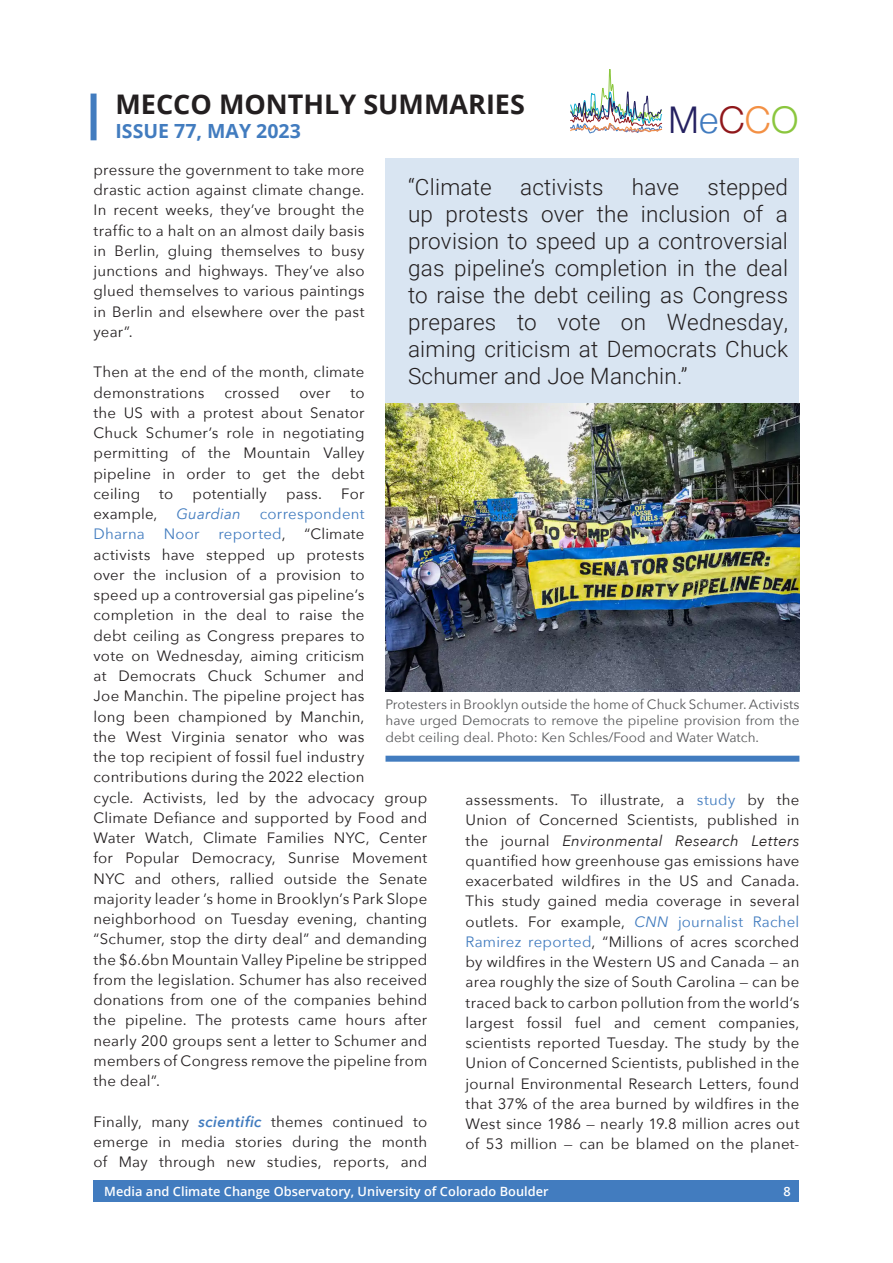
<style>
.page{position:relative;width:893px;height:1263px;background:#fff}
.page>*{position:absolute;margin:0;border:0;box-sizing:border-box;transform-origin:0 0}
.t1{font:300 36.9px "Helvetica Neue";letter-spacing:.01em;color:#252161}
.Page_Header_-_Black{font:700 27px "Open Sans";color:#231f20}
.Pull_Quote_Text{font:300 22.5px/27px "Roboto";letter-spacing:.01em;color:#231f20;text-align:justify}
.Blue_Text_-_Align_Le{font:700 19.5px "Open Sans";color:#427cbf}
.Page_Section_Title{font:15px/20.2px "Avenir Next";letter-spacing:.015em;color:#231f20;text-align:justify}
.Page_Section_Title-2{font:italic 15px "Avenir Next";letter-spacing:.01em;color:#427cbf}
.Pull_Quote_Text-2{font:13.5px/16.2px "Avenir Next";letter-spacing:.005em;color:#57585a;text-align:justify}
.t2{font:600 12.75px "Open Sans";letter-spacing:.005em;color:#fff}
.s1{color:#417bbf}
.s2{color:#90181b}
.s3{color:#f39044}
.s4{color:#8bc63e}
.s5{color:#427cbf}
.s6{font-weight:600;font-style:italic;color:#427cbf}
.s7{font-style:italic}
.s8{font-style:italic;color:#427cbf}
</style>
<div class="page">
<div style="left:91px;top:94px;width:6px;height:46px;background:#427cbf"></div>
<div style="left:94px;top:1180px;width:705px;height:21px;background:#427cbf"></div>
<img style="left:570px;top:69px;width:93px;height:64px">
<div style="left:386px;top:158px;width:413px;height:342px;background:#d9e5f2"></div>
<div style="left:386px;top:756px;width:413px;height:6px;background:#427cbf"></div>
<img style="left:386px;top:403px;width:413px;height:288px">
<p class="Page_Header_-_Black" style="left:116px;top:85px;width:411px">MECCO MONTHLY SUMMARIES</p>
<p class="Blue_Text_-_Align_Le" style="left:116px;top:117px;width:187px">ISSUE 77, MAY 2023</p>
<p class="t1" style="left:669px;top:90px;width:131px">M<span class="s1">e</span><span class="s2">C</span><span class="s3">C</span><span class="s4">O</span></p>
<p class="Page_Section_Title" style="left:94px;top:159px;width:272px">pressure the government to take more drastic action against climate change.<br>In recent weeks, they’ve brought the traffic to a halt on an almost daily basis in Berlin, gluing themselves to busy junctions and highways. They’ve also glued themselves to various paintings in Berlin and elsewhere over the past year”.</p>
<p class="Page_Section_Title" style="left:94px;top:361px;width:272px">Then at the end of the month, climate demonstrations</p>
<p class="Page_Section_Title" style="left:224px;top:382px;width:57px">crossed</p>
<p class="Page_Section_Title" style="left:300px;top:382px;width:32px">over</p>
<p class="Page_Section_Title" style="left:94px;top:382px;width:272px;text-indent:257px">to the US with a protest about Senator Chuck Schumer’s role in negotiating permitting of the Mountain Valley pipeline in order to get the debt ceiling</p>
<p class="Page_Section_Title" style="left:159px;top:483px;width:16px">to</p>
<p class="Page_Section_Title" style="left:193px;top:483px;width:76px">potentially</p>
<p class="Page_Section_Title" style="left:286px;top:483px;width:38px">pass.</p>
<p class="Page_Section_Title" style="left:341px;top:483px;width:25px">For</p>
<p class="Pull_Quote_Text" style="left:408px;top:173px;width:85px">“Climate</p>
<p class="Pull_Quote_Text" style="left:520px;top:173px;width:85px">activists</p>
<p class="Pull_Quote_Text" style="left:632px;top:173px;width:49px">have</p>
<p class="Pull_Quote_Text" style="left:408px;top:173px;width:382px;text-indent:299px">stepped up protests over the inclusion of a provision to speed up a controversial gas pipeline’s completion in the deal to raise the debt ceiling as Congress prepares to vote on Wednesday, aiming criticism at Democrats Chuck Schumer and Joe Manchin.”</p>
<p class="Page_Section_Title" style="left:94px;top:503px;width:335px;text-align:left;text-indent:166px"><span class="s5">correspondent<br>Dharna Noor reported</span>, “Climate<br>activists have stepped up protests<br>over the inclusion of a provision to<br>speed up a controversial gas pipeline’s completion in the deal to raise the<br>debt ceiling as Congress prepares to<br>vote on Wednesday, aiming criticism<br>at Democrats Chuck Schumer and<br>Joe Manchin. The pipeline project has<br>long been championed by Manchin,<br>the West Virginia senator who was<br>the top recipient of fossil fuel industry contributions during the 2022 election<br>cycle. Activists, led by the advocacy group Climate Defiance and supported by Food and Water Watch, Climate Families NYC, Center for Popular Democracy, Sunrise Movement NYC and others, rallied outside the Senate majority leader ’s home in Brooklyn’s Park Slope neighborhood on Tuesday evening, chanting “Schumer, stop the dirty deal” and demanding the $6.6bn Mountain Valley Pipeline be stripped from the legislation. Schumer has also received donations from one of the companies behind the pipeline. The protests came hours after nearly 200 groups sent a letter to Schumer and members of Congress remove the pipeline from the deal”.</p>
<p class="Page_Section_Title" style="left:94px;top:1111px;width:335px">Finally, many <span class="s6">scientific</span> themes continued to emerge in media stories during the month of May through new studies, reports, and</p>
<p class="Page_Section_Title" style="left:94px;top:503px;width:65px">example,</p>
<p class="Page_Section_Title-2" style="left:176px;top:501px;width:66px">Guardian</p>
<p class="Pull_Quote_Text-2" style="left:386px;top:696px;width:415px">Protesters in Brooklyn outside the home of Chuck Schumer. Activists have urged Democrats to remove the pipeline provision from the debt ceiling deal. Photo: Ken Schles/Food and Water Watch.</p>
<p class="Page_Section_Title" style="left:466px;top:789px;width:335px">assessments. To illustrate, a <span class="s5">study</span> by the Union of Concerned Scientists, published in the journal <span class="s7">Environmental Research Letters </span>quantified how greenhouse gas emissions have exacerbated wildfires in the US and Canada.<br>This study gained media coverage in several outlets. For example, <span class="s8">CNN</span> <span class="s5">journalist Rachel Ramirez reported</span>, “Millions of acres scorched by wildfires in the Western US and Canada — an area roughly the size of South Carolina — can be traced back to carbon pollution from the world’s largest fossil fuel and cement companies, scientists reported Tuesday. The study by the Union of Concerned Scientists, published in the journal Environmental Research Letters, found that 37% of the area burned by wildfires in the West since 1986 — nearly 19.8 million acres out of 53 million — can be blamed on the planet-</p>
<p class="t2" style="left:104px;top:1182px;width:446px">Media and Climate Change Observatory, University of Colorado Boulder</p>
<p class="t2" style="left:784px;top:1182px;width:9px">8</p>
</div>
